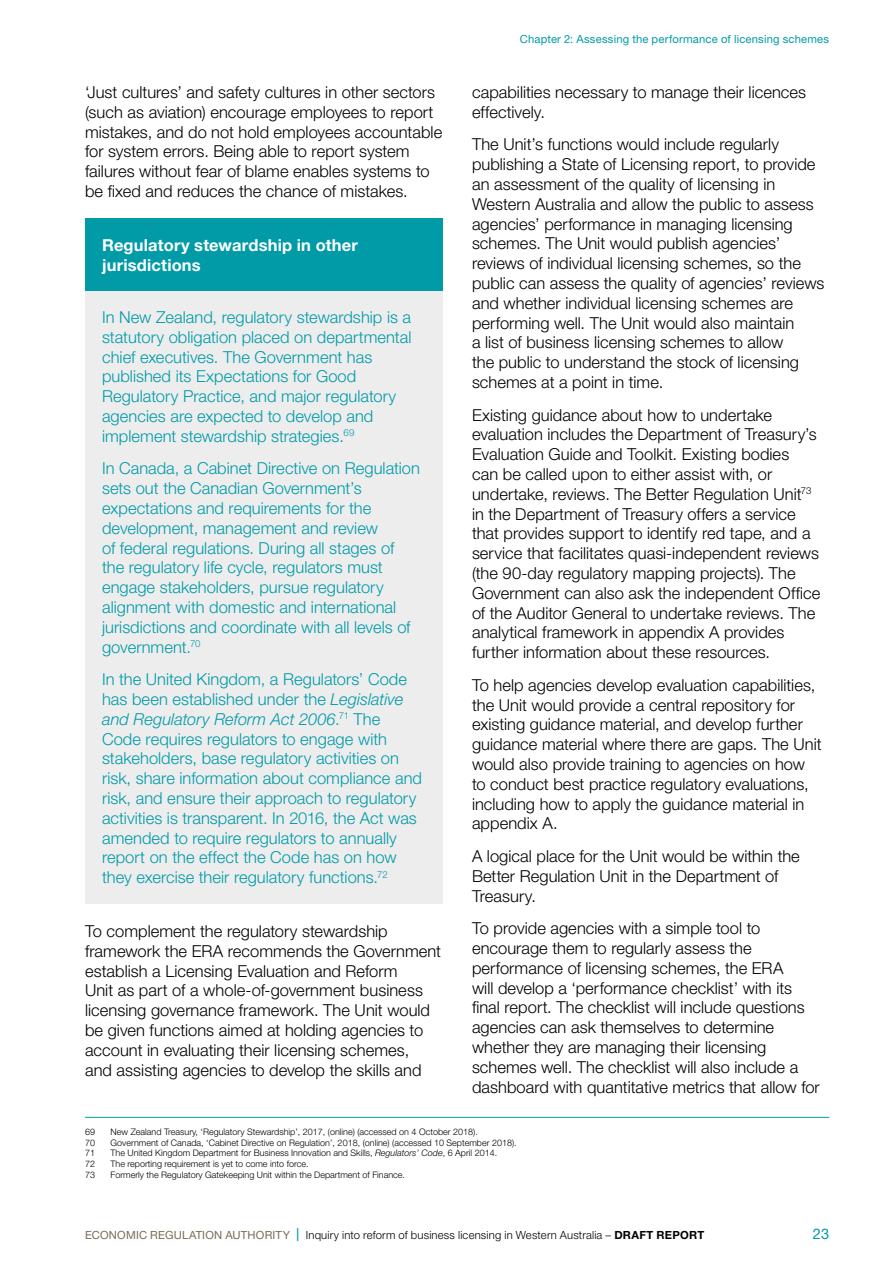
<style>
.page{position:relative;width:893px;height:1263px;background:#fff}
.page>*{position:absolute;margin:0;border:0;box-sizing:border-box;transform-origin:0 0}
.t1{font:300 16.5px/19.8px "Helvetica Neue";color:#000}
.t2{font:300 16.5px/19.8px "Helvetica Neue";color:#009ba7}
.t3{font:700 16.5px/19.8px "Helvetica Neue";letter-spacing:.01em;color:#fff}
.t4{font:14.7px "Helvetica Neue";color:#009ba7}
.t5{font:300 11.25px "Helvetica Neue";letter-spacing:.015em;color:#000}
.t6{font:11.25px "Helvetica Neue";letter-spacing:.015em;color:#009ba7}
.t7{font:300 9px "Helvetica Neue";color:#000}
.s1{font-style:italic}
.s2{font-weight:400;color:#7c6a55}
.s3{font-size:18px;color:#009ba7}
.s4{font-weight:700}
</style>
<div class="page">
<div style="left:85px;top:219px;width:357px;height:88px;background:#009ba7"></div>
<div style="left:85px;top:291px;width:357px;height:171px;background:#ededee"></div>
<div style="left:85px;top:442px;width:357px;height:231px;background:#ededee"></div>
<div style="left:85px;top:653px;width:357px;height:251px;background:#ededee"></div>
<hr style="left:85px;top:1117px;width:744px;height:1px;background:#009ba7">
<p class="t1" style="left:85px;top:82px;width:359px">‘Just cultures’ and safety cultures in other sectors (such as aviation) encourage employees to report mistakes, and do not hold employees accountable for system errors. Being able to report system failures without fear of blame enables systems to be fixed and reduces the chance of mistakes.</p>
<p class="t3" style="left:102px;top:235px;width:257px">Regulatory stewardship in other jurisdictions</p>
<p class="t2" style="left:102px;top:307px;width:311px">In New Zealand, regulatory stewardship is a statutory obligation placed on departmental chief executives. The Government has published its Expectations for Good Regulatory Practice, and major regulatory agencies are expected to develop and implement stewardship strategies.<sup>69</sup></p>
<p class="t2" style="left:102px;top:458px;width:319px">In Canada, a Cabinet Directive on Regulation sets out the Canadian Government’s expectations and requirements for the development, management and review<br>of federal regulations. During all stages of the regulatory life cycle, regulators must engage stakeholders, pursue regulatory alignment with domestic and international jurisdictions and coordinate with all levels of government.<sup>70</sup></p>
<p class="t2" style="left:102px;top:669px;width:322px">In the United Kingdom, a Regulators’ Code has been established under the <span class="s1">Legislative and Regulatory Reform Act 2006</span>.<sup>71</sup> The Code requires regulators to engage with stakeholders, base regulatory activities on risk, share information about compliance and risk, and ensure their approach to regulatory activities is transparent. In 2016, the Act was amended to require regulators to annually report on the effect the Code has on how they exercise their regulatory functions.<sup>72</sup></p>
<p class="t1" style="left:85px;top:921px;width:358px">To complement the regulatory stewardship framework the ERA recommends the Government establish a Licensing Evaluation and Reform<br>Unit as part of a whole-of-government business licensing governance framework. The Unit would be given functions aimed at holding agencies to account in evaluating their licensing schemes,<br>and assisting agencies to develop the skills and</p>
<p class="t6" style="left:520px;top:32px;width:311px">Chapter 2: Assessing the performance of licensing schemes</p>
<p class="t1" style="left:472px;top:82px;width:336px">capabilities necessary to manage their licences effectively.</p>
<p class="t1" style="left:472px;top:134px;width:354px">The Unit’s functions would include regularly publishing a State of Licensing report, to provide an assessment of the quality of licensing in Western Australia and allow the public to assess agencies’ performance in managing licensing schemes. The Unit would publish agencies’ reviews of individual licensing schemes, so the public can assess the quality of agencies’ reviews and whether individual licensing schemes are performing well. The Unit would also maintain<br>a list of business licensing schemes to allow<br>the public to understand the stock of licensing schemes at a point in time.</p>
<p class="t1" style="left:472px;top:404px;width:350px">Existing guidance about how to undertake evaluation includes the Department of Treasury’s Evaluation Guide and Toolkit. Existing bodies<br>can be called upon to either assist with, or undertake, reviews. The Better Regulation Unit<sup>73 </sup>in the Department of Treasury offers a service that provides support to identify red tape, and a service that facilitates quasi-independent reviews (the 90-day regulatory mapping projects). The Government can also ask the independent Office of the Auditor General to undertake reviews. The analytical framework in appendix A provides further information about these resources.</p>
<p class="t1" style="left:472px;top:675px;width:351px">To help agencies develop evaluation capabilities, the Unit would provide a central repository for existing guidance material, and develop further guidance material where there are gaps. The Unit would also provide training to agencies on how to conduct best practice regulatory evaluations, including how to apply the guidance material in appendix A.</p>
<p class="t1" style="left:472px;top:846px;width:329px">A logical place for the Unit would be within the<br>Better Regulation Unit in the Department of<br>Treasury.</p>
<p class="t1" style="left:472px;top:918px;width:349px">To provide agencies with a simple tool to encourage them to regularly assess the performance of licensing schemes, the ERA<br>will develop a ‘performance checklist’ with its final report. The checklist will include questions agencies can ask themselves to determine whether they are managing their licensing schemes well. The checklist will also include a dashboard with quantitative metrics that allow for</p>
<p class="t7" style="left:85px;top:1126px;width:12px">69</p>
<p class="t7" style="left:111px;top:1126px;width:369px">New Zealand Treasury, ‘Regulatory Stewardship’, 2017, (online) (accessed on 4 October 2018).</p>
<p class="t7" style="left:85px;top:1137px;width:12px">70</p>
<p class="t7" style="left:111px;top:1137px;width:408px">Government of Canada, ‘Cabinet Directive on Regulation’, 2018, (online) (accessed 10 September 2018).</p>
<p class="t7" style="left:85px;top:1147px;width:12px">71</p>
<p class="t7" style="left:111px;top:1147px;width:388px">The United Kingdom Department for Business Innovation and Skills, <span class="s1">Regulators’ Code</span>, 6 April 2014.</p>
<p class="t7" style="left:85px;top:1158px;width:12px">72</p>
<p class="t7" style="left:111px;top:1158px;width:200px">The reporting requirement is yet to come into force.</p>
<p class="t7" style="left:85px;top:1169px;width:12px">73</p>
<p class="t7" style="left:111px;top:1169px;width:296px">Formerly the Regulatory Gatekeeping Unit within the Department of Finance.</p>
<p class="t5" style="left:85px;top:1228px;width:621px"><span class="s2">ECONOMIC REGULATION AUTHORITY</span> <span class="s3">l</span> Inquiry into reform of business licensing in Western Australia – <span class="s4">DRAFT REPORT</span></p>
<p class="t4" style="left:813px;top:1225px;width:18px">23</p>
</div>
